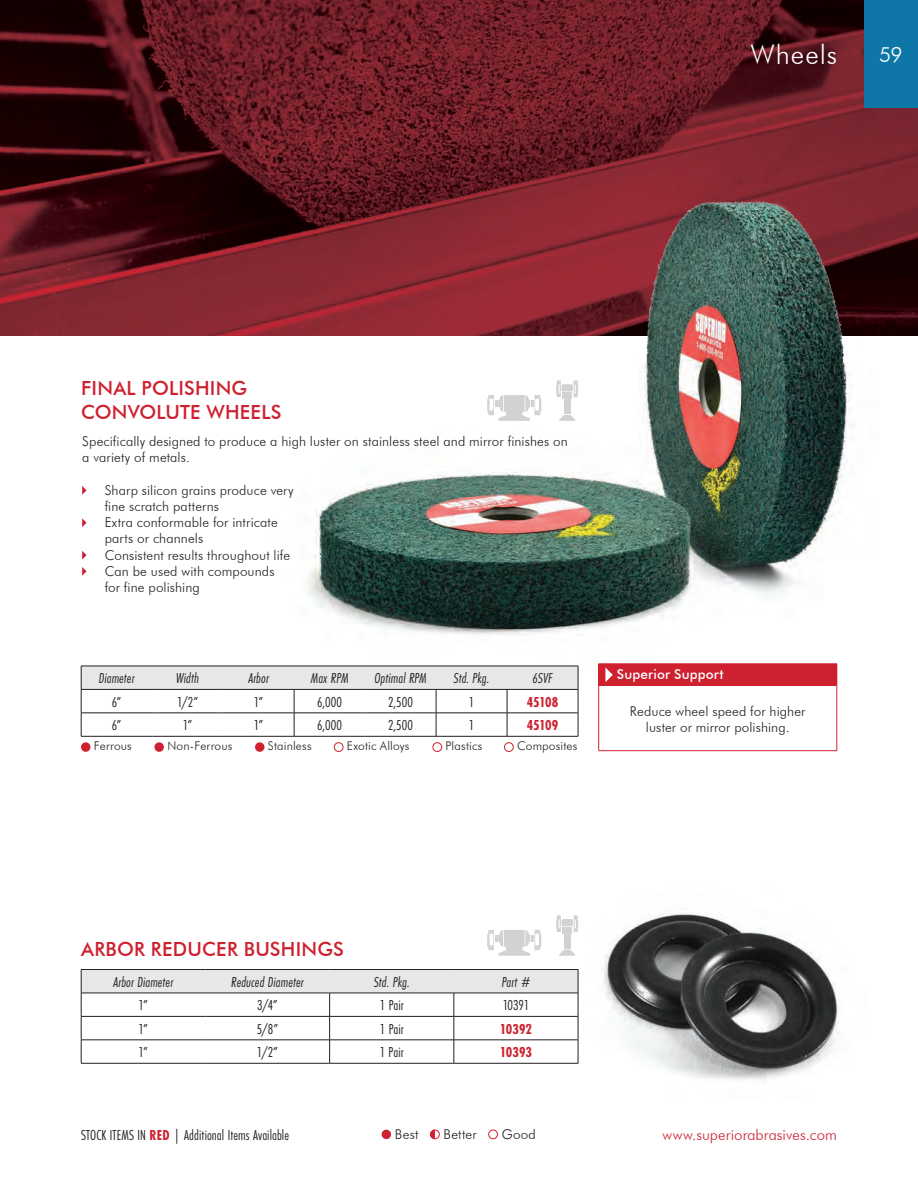
<style>
.page{position:relative;width:918px;height:1188px;background:#fff}
.page>*{position:absolute;margin:0;border:0;box-sizing:border-box;transform-origin:0 0}
.t1{font:300 27px "Futura BT";letter-spacing:.035em;color:#fff}
.t2{font:300 21px "Futura BT";color:#fff}
.Content_Header{font:500 19.5px/23.4px "Futura BT";letter-spacing:.01em;color:#cf202f}
.Item_Content{font:15px "Futura PT Cond";letter-spacing:.005em;color:#231f20}
.Item_Header{font:italic 15px "Futura PT Cond";letter-spacing:.005em;color:#231f20}
.t3{font:300 15px "Futura BT";letter-spacing:.005em;color:#cf202f}
.STOCK{font:700 15px "Futura PT Cond";letter-spacing:-.005em;color:#cf202f}
.t4{font:300 13.5px/16.2px "Futura BT";letter-spacing:.01em;color:#231f20}
.t5{font:500 13.5px "Futura BT";letter-spacing:.01em;color:#fff}
.t6{font:300 12px "Futura BT";letter-spacing:.015em;color:#231f20}
.s1{font-weight:700;color:#cf202f}
</style>
<div class="page">
<img style="left:0;top:0;width:918px;height:335px">
<img style="left:270px;top:185px;width:609px;height:479px">
<div style="left:864px;top:0;width:54px;height:108px;background:#0f76a8"></div>
<img style="left:604px;top:913px;width:235px;height:168px">
<hr style="left:81px;top:1063px;width:124px;height:1px;background:#231f20">
<hr style="left:205px;top:1063px;width:125px;height:1px;background:#231f20">
<hr style="left:330px;top:1063px;width:124px;height:1px;background:#231f20">
<hr style="left:454px;top:1063px;width:124px;height:1px;background:#231f20">
<hr style="left:81px;top:969px;width:124px;height:1px;background:#231f20">
<hr style="left:205px;top:969px;width:125px;height:1px;background:#231f20">
<hr style="left:330px;top:969px;width:124px;height:1px;background:#231f20">
<hr style="left:454px;top:969px;width:124px;height:1px;background:#231f20">
<svg style="left:81px;top:970px;width:498px;height:93px"></svg>
<hr style="left:81px;top:993px;width:124px;height:1px;background:#231f20">
<hr style="left:205px;top:993px;width:125px;height:1px;background:#231f20">
<hr style="left:330px;top:993px;width:124px;height:1px;background:#231f20">
<hr style="left:454px;top:993px;width:124px;height:1px;background:#231f20">
<svg style="left:487px;top:930px;width:54px;height:26px"></svg>
<svg style="left:556px;top:915px;width:22px;height:17px"></svg>
<div style="left:563px;top:927px;width:9px;height:7px;background:#d1d2d4"></div>
<div style="left:564px;top:934px;width:6px;height:15px;background:#d1d2d4"></div>
<svg style="left:559px;top:950px;width:16px;height:6px"></svg>
<hr style="left:81px;top:736px;width:71px;height:1px;background:#231f20">
<hr style="left:152px;top:736px;width:71px;height:1px;background:#231f20">
<hr style="left:223px;top:736px;width:71px;height:1px;background:#231f20">
<hr style="left:294px;top:736px;width:71px;height:1px;background:#231f20">
<hr style="left:365px;top:736px;width:71px;height:1px;background:#231f20">
<hr style="left:436px;top:736px;width:71px;height:1px;background:#231f20">
<hr style="left:507px;top:736px;width:71px;height:1px;background:#231f20">
<svg style="left:81px;top:666px;width:498px;height:70px"></svg>
<hr style="left:81px;top:689px;width:71px;height:1px;background:#231f20">
<hr style="left:152px;top:689px;width:71px;height:1px;background:#231f20">
<hr style="left:223px;top:689px;width:71px;height:1px;background:#231f20">
<hr style="left:294px;top:689px;width:71px;height:1px;background:#231f20">
<hr style="left:365px;top:689px;width:71px;height:1px;background:#231f20">
<hr style="left:436px;top:689px;width:71px;height:1px;background:#231f20">
<hr style="left:507px;top:689px;width:71px;height:1px;background:#231f20">
<svg style="left:487px;top:395px;width:54px;height:26px"></svg>
<svg style="left:556px;top:380px;width:22px;height:17px"></svg>
<div style="left:563px;top:392px;width:9px;height:7px;background:#d1d2d4"></div>
<div style="left:564px;top:399px;width:6px;height:15px;background:#d1d2d4"></div>
<svg style="left:559px;top:415px;width:16px;height:6px"></svg>
<div style="left:599px;top:664px;width:238px;height:21px;background:#cf202f"></div>
<svg style="left:598px;top:665px;width:1px;height:20px"></svg>
<hr style="left:598px;top:664px;width:239px;height:1px;background:#cf202f">
<svg style="left:837px;top:664px;width:1px;height:21px"></svg>
<hr style="left:598px;top:685px;width:239px;height:1px;background:#cf202f">
<hr style="left:598px;top:686px;width:1px;height:65px;background:#cf202f">
<hr style="left:837px;top:686px;width:1px;height:65px;background:#cf202f">
<hr style="left:598px;top:750px;width:239px;height:1px;background:#cf202f">
<svg style="left:605px;top:668px;width:8px;height:14px"></svg>
<div style="left:81px;top:742px;width:9px;height:10px;background:#cf202f;border-radius:50%"></div>
<div style="left:154px;top:742px;width:10px;height:10px;background:#cf202f;border-radius:50%"></div>
<div style="left:255px;top:742px;width:9px;height:10px;background:#cf202f;border-radius:50%"></div>
<div style="left:334px;top:742px;width:9px;height:10px;border:1px solid #cf202f;border-radius:50%"></div>
<div style="left:433px;top:742px;width:9px;height:10px;border:1px solid #cf202f;border-radius:50%"></div>
<div style="left:504px;top:742px;width:10px;height:10px;border:1px solid #cf202f;border-radius:50%"></div>
<div style="left:382px;top:1130px;width:9px;height:9px;background:#cf202f;border-radius:50%"></div>
<div style="left:430px;top:1130px;width:10px;height:9px;border:1px solid #cf202f;border-radius:50%"></div>
<svg style="left:430px;top:1130px;width:5px;height:9px"></svg>
<div style="left:488px;top:1130px;width:10px;height:9px;border:1px solid #cf202f;border-radius:50%"></div>
<svg style="left:82px;top:486px;width:5px;height:9px"></svg>
<svg style="left:82px;top:518px;width:5px;height:9px"></svg>
<svg style="left:82px;top:551px;width:5px;height:9px"></svg>
<svg style="left:82px;top:567px;width:5px;height:9px"></svg>
<p class="t1" style="left:750px;top:38px;width:88px">Wheels</p>
<p class="t2" style="left:879px;top:42px;width:25px">59</p>
<p class="Content_Header" style="left:81px;top:376px;width:202px">FINAL POLISHING<br>CONVOLUTE WHEELS</p>
<p class="t4" style="left:82px;top:433px;width:487px">Specifically designed to produce a high luster on stainless steel and mirror finishes on a variety of metals.</p>
<p class="t4" style="left:105px;top:482px;width:191px">Sharp silicon grains produce very fine scratch patterns</p>
<p class="t4" style="left:105px;top:514px;width:175px">Extra conformable for intricate parts or channels</p>
<p class="t4" style="left:105px;top:547px;width:187px">Consistent results throughout life</p>
<p class="t4" style="left:105px;top:563px;width:171px">Can be used with compounds for fine polishing</p>
<p class="Item_Header" style="left:99px;top:670px;width:37px">Diameter</p>
<p class="Item_Header" style="left:176px;top:670px;width:24px">Width</p>
<p class="Item_Header" style="left:248px;top:670px;width:22px">Arbor</p>
<p class="Item_Header" style="left:311px;top:670px;width:39px">Max RPM</p>
<p class="Item_Header" style="left:375px;top:670px;width:54px">Optimal RPM</p>
<p class="Item_Header" style="left:454px;top:670px;width:37px">Std. Pkg.</p>
<p class="Item_Header" style="left:533px;top:670px;width:21px">6SVF</p>
<p class="Item_Content" style="left:112px;top:693px;width:11px">6”</p>
<p class="Item_Content" style="left:177px;top:693px;width:23px">1/2”</p>
<p class="Item_Content" style="left:254px;top:693px;width:11px">1”</p>
<p class="Item_Content" style="left:317px;top:693px;width:26px">6,000</p>
<p class="Item_Content" style="left:388px;top:693px;width:26px">2,500</p>
<p class="Item_Content" style="left:469px;top:693px;width:7px">1</p>
<p class="STOCK" style="left:527px;top:693px;width:33px">45108</p>
<p class="Item_Content" style="left:112px;top:717px;width:11px">6”</p>
<p class="Item_Content" style="left:183px;top:717px;width:11px">1”</p>
<p class="Item_Content" style="left:254px;top:717px;width:11px">1”</p>
<p class="Item_Content" style="left:317px;top:717px;width:26px">6,000</p>
<p class="Item_Content" style="left:388px;top:717px;width:26px">2,500</p>
<p class="Item_Content" style="left:469px;top:717px;width:7px">1</p>
<p class="STOCK" style="left:527px;top:717px;width:33px">45109</p>
<p class="t6" style="left:94px;top:739px;width:39px">Ferrous</p>
<p class="t6" style="left:167px;top:739px;width:67px">Non-Ferrous</p>
<p class="t6" style="left:268px;top:739px;width:45px">Stainless</p>
<p class="t6" style="left:347px;top:739px;width:64px">Exotic Alloys</p>
<p class="t6" style="left:445px;top:739px;width:39px">Plastics</p>
<p class="t6" style="left:517px;top:739px;width:62px">Composites</p>
<p class="t5" style="left:617px;top:666px;width:108px">Superior Support</p>
<p class="t4" style="left:630px;top:703px;width:177px;text-align:center">Reduce wheel speed for higher luster or mirror polishing.</p>
<p class="Content_Header" style="left:81px;top:937px;width:264px">ARBOR REDUCER BUSHINGS</p>
<p class="Item_Header" style="left:113px;top:973px;width:61px">Arbor Diameter</p>
<p class="Item_Header" style="left:231px;top:973px;width:74px">Reduced Diameter</p>
<p class="Item_Header" style="left:374px;top:973px;width:37px">Std. Pkg.</p>
<p class="Item_Header" style="left:502px;top:973px;width:30px">Part #</p>
<p class="Item_Content" style="left:138px;top:997px;width:11px">1”</p>
<p class="Item_Content" style="left:257px;top:997px;width:22px">3/4”</p>
<p class="Item_Content" style="left:380px;top:997px;width:26px">1 Pair</p>
<p class="Item_Content" style="left:503px;top:997px;width:28px">10391</p>
<p class="Item_Content" style="left:138px;top:1020px;width:11px">1”</p>
<p class="Item_Content" style="left:257px;top:1020px;width:23px">5/8”</p>
<p class="Item_Content" style="left:380px;top:1020px;width:26px">1 Pair</p>
<p class="STOCK" style="left:500px;top:1020px;width:34px">10392</p>
<p class="Item_Content" style="left:138px;top:1044px;width:11px">1”</p>
<p class="Item_Content" style="left:257px;top:1044px;width:23px">1/2”</p>
<p class="Item_Content" style="left:380px;top:1044px;width:26px">1 Pair</p>
<p class="STOCK" style="left:500px;top:1044px;width:34px">10393</p>
<p class="Item_Content" style="left:81px;top:1126px;width:210px">STOCK ITEMS IN <span class="s1">RED</span> | Additional Items Available</p>
<p class="t4" style="left:395px;top:1126px;width:25px">Best</p>
<p class="t4" style="left:444px;top:1126px;width:35px">Better</p>
<p class="t4" style="left:502px;top:1126px;width:36px">Good</p>
<p class="t3" style="left:662px;top:1125px;width:176px">www.superiorabrasives.com</p>
</div>
